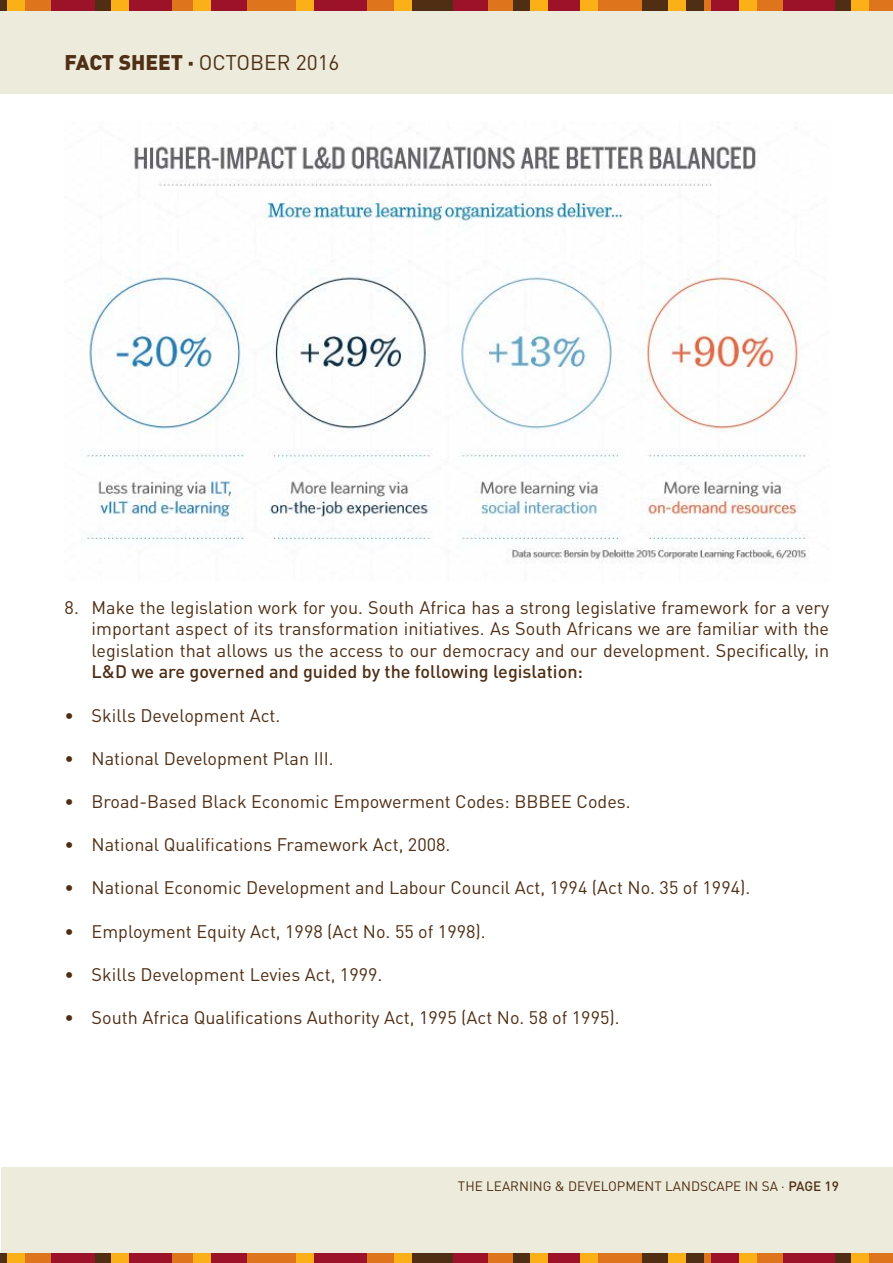
<style>
.page{position:relative;width:893px;height:1263px;background:#fff}
.page>*{position:absolute;margin:0;border:0;box-sizing:border-box;transform-origin:0 0}
.t1{font:21px "DIN Pro";color:#4f3017}
.t2{font:18px/21.6px "DIN Pro";color:#4f2e14;text-align:justify}
.t3{font:500 18px "DIN Pro";color:#4f2e14}
.t4{font:13.5px "DIN Pro";color:#4f2e14}
.s1{font-weight:900}
.s2{font-weight:500}
</style>
<div class="page">
<div style="left:2px;top:1167px;width:891px;height:96px;background:#edebdb"></div>
<div style="left:0;top:0;width:893px;height:94px;background:#edebdb"></div>
<div style="left:0;top:0;width:893px;height:10px;background:#de751c"></div>
<div style="left:546px;top:0;width:36px;height:10px;background:#9c1229"></div>
<div style="left:210px;top:0;width:36px;height:10px;background:#9c1229"></div>
<div style="left:451px;top:0;width:36px;height:10px;background:#9c1229"></div>
<div style="left:51px;top:0;width:46px;height:10px;background:#9c1229"></div>
<div style="left:126px;top:0;width:46px;height:10px;background:#9c1229"></div>
<div style="left:783px;top:0;width:53px;height:10px;background:#9c1229"></div>
<div style="left:314px;top:0;width:53px;height:10px;background:#9c1229"></div>
<div style="left:643px;top:0;width:61px;height:10px;background:#4f2e14"></div>
<div style="left:712px;top:0;width:29px;height:10px;background:#9c1229"></div>
<div style="left:411px;top:0;width:42px;height:10px;background:#4f2e14"></div>
<div style="left:96px;top:0;width:17px;height:10px;background:#4f2e14"></div>
<div style="left:514px;top:0;width:17px;height:10px;background:#4f2e14"></div>
<div style="left:835px;top:0;width:17px;height:10px;background:#4f2e14"></div>
<div style="left:0;top:0;width:8px;height:10px;background:#4f2e14"></div>
<div style="left:8px;top:0;width:17px;height:10px;background:#fcb017"></div>
<div style="left:193px;top:0;width:17px;height:10px;background:#fcb017"></div>
<div style="left:740px;top:0;width:17px;height:10px;background:#fcb017"></div>
<div style="left:668px;top:0;width:17px;height:10px;background:#fcb017"></div>
<div style="left:580px;top:0;width:17px;height:10px;background:#fcb017"></div>
<div style="left:395px;top:0;width:17px;height:10px;background:#fcb017"></div>
<div style="left:111px;top:0;width:17px;height:10px;background:#fcb017"></div>
<div style="left:530px;top:0;width:17px;height:10px;background:#fcb017"></div>
<div style="left:851px;top:0;width:18px;height:10px;background:#fcb017"></div>
<div style="left:297px;top:0;width:17px;height:10px;background:#fcb017"></div>
<div style="left:0;top:1253px;width:893px;height:10px;background:#de751c"></div>
<div style="left:546px;top:1253px;width:36px;height:10px;background:#9c1229"></div>
<div style="left:210px;top:1253px;width:36px;height:10px;background:#9c1229"></div>
<div style="left:451px;top:1253px;width:36px;height:10px;background:#9c1229"></div>
<div style="left:51px;top:1253px;width:46px;height:10px;background:#9c1229"></div>
<div style="left:126px;top:1253px;width:46px;height:10px;background:#9c1229"></div>
<div style="left:783px;top:1253px;width:53px;height:10px;background:#9c1229"></div>
<div style="left:314px;top:1253px;width:53px;height:10px;background:#9c1229"></div>
<div style="left:643px;top:1253px;width:61px;height:10px;background:#4f2e14"></div>
<div style="left:712px;top:1253px;width:29px;height:10px;background:#9c1229"></div>
<div style="left:411px;top:1253px;width:42px;height:10px;background:#4f2e14"></div>
<div style="left:96px;top:1253px;width:17px;height:10px;background:#4f2e14"></div>
<div style="left:514px;top:1253px;width:17px;height:10px;background:#4f2e14"></div>
<div style="left:835px;top:1253px;width:17px;height:10px;background:#4f2e14"></div>
<div style="left:0;top:1253px;width:8px;height:10px;background:#4f2e14"></div>
<div style="left:8px;top:1253px;width:17px;height:10px;background:#fcb017"></div>
<div style="left:193px;top:1253px;width:17px;height:10px;background:#fcb017"></div>
<div style="left:740px;top:1253px;width:17px;height:10px;background:#fcb017"></div>
<div style="left:668px;top:1253px;width:17px;height:10px;background:#fcb017"></div>
<div style="left:580px;top:1253px;width:17px;height:10px;background:#fcb017"></div>
<div style="left:395px;top:1253px;width:17px;height:10px;background:#fcb017"></div>
<div style="left:111px;top:1253px;width:17px;height:10px;background:#fcb017"></div>
<div style="left:530px;top:1253px;width:17px;height:10px;background:#fcb017"></div>
<div style="left:851px;top:1253px;width:18px;height:10px;background:#fcb017"></div>
<div style="left:297px;top:1253px;width:17px;height:10px;background:#fcb017"></div>
<img style="left:83px;top:145px;width:724px;height:419px">
<p class="t1" style="left:65px;top:48px;width:276px"><span class="s1">FACT SHEET ·</span> OCTOBER 2016</p>
<p class="t2" style="left:92px;top:595px;width:739px;text-indent:-27px">8. Make the legislation work for you. South Africa has a strong legislative framework for a very important aspect of its transformation initiatives. As South Africans we are familiar with the legislation that allows us the access to our democracy and our development. Specifically, in</p>
<p class="t3" style="left:92px;top:660px;width:493px">L&amp;D we are governed and guided by the following legislation:</p>
<p class="t2" style="left:65px;top:703px;width:217px">• Skills Development Act.</p>
<p class="t2" style="left:65px;top:747px;width:271px">• National Development Plan III.</p>
<p class="t2" style="left:65px;top:790px;width:568px">• Broad-Based Black Economic Empowerment Codes: BBBEE Codes.</p>
<p class="t2" style="left:65px;top:833px;width:387px">• National Qualifications Framework Act, 2008.</p>
<p class="t2" style="left:65px;top:876px;width:687px">• National Economic Development and Labour Council Act, 1994 (Act No. 35 of 1994).</p>
<p class="t2" style="left:65px;top:919px;width:423px">• Employment Equity Act, 1998 (Act No. 55 of 1998).</p>
<p class="t2" style="left:65px;top:963px;width:319px">• Skills Development Levies Act, 1999.</p>
<p class="t2" style="left:65px;top:1006px;width:557px">• South Africa Qualifications Authority Act, 1995 (Act No. 58 of 1995).</p>
<p class="t4" style="left:458px;top:1177px;width:383px">THE LEARNING &amp; DEVELOPMENT LANDSCAPE IN SA · <span class="s2">PAGE 19</span></p>
</div>
